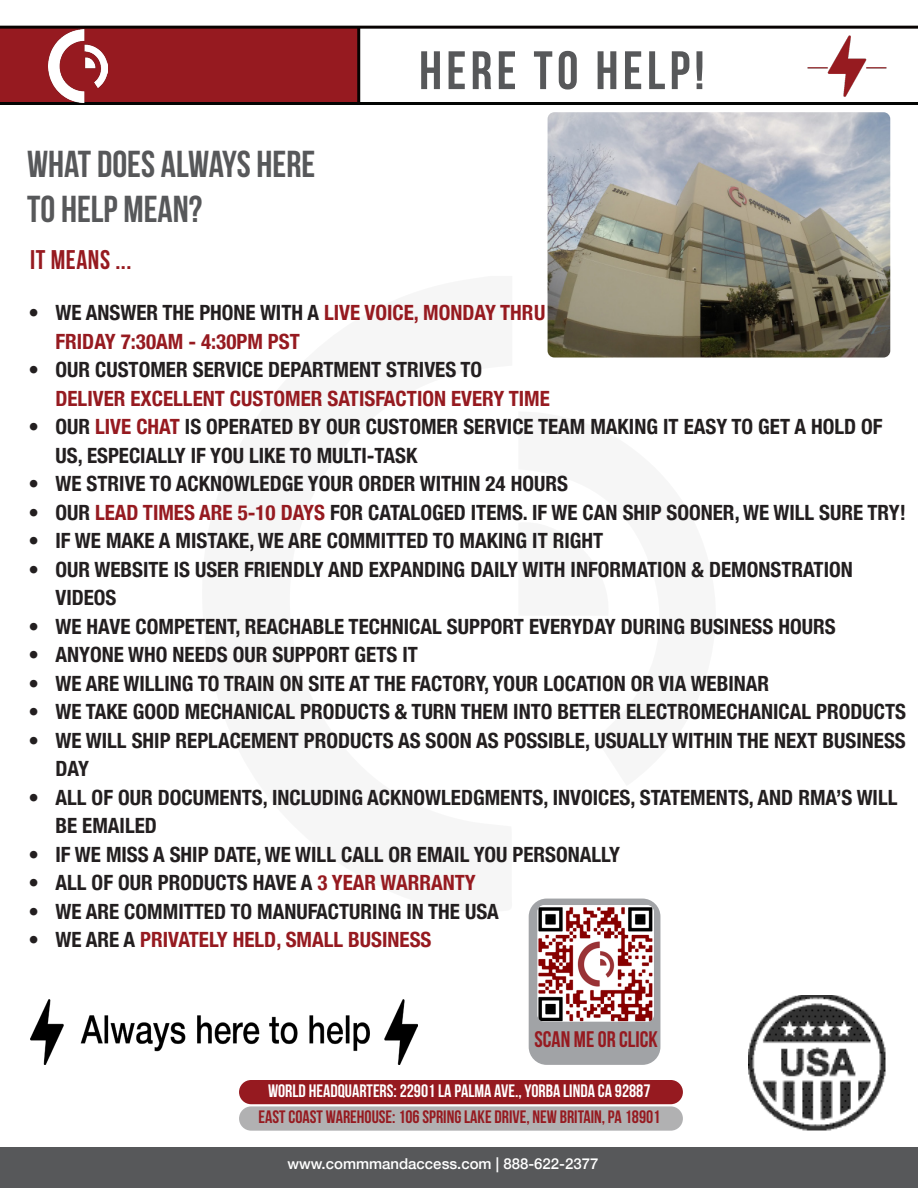
<style>
.page{position:relative;width:918px;height:1188px;background:#fff}
.page>*{position:absolute;margin:0;border:0;box-sizing:border-box;transform-origin:0 0}
.t1{font:700 54px "Bebas Neue";letter-spacing:.08em;color:#57585a}
.t2{font:700 37.5px/45px "Bebas Neue";color:#57585a}
.t3{font:700 27px "Bebas Neue";letter-spacing:.02em;color:#961a20}
.t4{font:700 22.5px "Bebas Neue";color:#961a20}
.t5{font:700 condensed 21px/28.5px "Helvetica Neue";color:#231f20}
.t6{font:700 condensed 21px/28.5px "Helvetica Neue";color:#961a20}
.t7{font:700 18px "Bebas Neue";color:#961a20}
.t8{font:700 18px "Bebas Neue";color:#fff}
.t9{font:500 15px "Helvetica Neue";color:#fff}
.s1{color:#231f20}
.s2{color:#961a20}
</style>
<div class="page">
<div style="left:0;top:29px;width:357px;height:73px;background:#961a20"></div>
<hr style="left:0;top:102px;width:918px;height:3px;background:#040503">
<hr style="left:0;top:26px;width:918px;height:3px;background:#080302">
<div style="left:0;top:1147px;width:918px;height:41px;background:#57585a"></div>
<img style="left:48px;top:30px;width:60px;height:72px">
<hr style="left:357px;top:28px;width:3px;height:76px;background:#080302">
<img style="left:548px;top:112px;width:342px;height:246px">
<div style="left:239px;top:1080px;width:444px;height:24px;background:#961a20;border-radius:12px"></div>
<div style="left:239px;top:1106px;width:444px;height:25px;background:#b1b1b2;border-radius:12px"></div>
<div style="left:529px;top:899px;width:131px;height:166px;background:#a1a3a6;border-radius:18px"></div>
<img style="left:537px;top:905px;width:117px;height:117px">
<img style="left:748px;top:995px;width:137px;height:136px">
<img style="left:805px;top:25px;width:85px;height:72px">
<img style="left:30px;top:1000px;width:387px;height:65px">
<p class="t2" style="left:27px;top:141px;width:290px">WHAT DOES ALWAYS HERE<br>TO HELP MEAN?</p>
<p class="t3" style="left:30px;top:245px;width:103px">IT MEANS ...</p>
<p class="t1" style="left:419px;top:41px;width:287px">HERE TO HELP!</p>
<p class="t6" style="left:56px;top:297px;width:491px;text-indent:-27px"><span class="s1">• WE ANSWER THE PHONE WITH A</span> LIVE VOICE, MONDAY THRU<br>FRIDAY 7:30AM - 4:30PM PST</p>
<p class="t6" style="left:56px;top:354px;width:496px;text-indent:-27px"><span class="s1">• OUR CUSTOMER SERVICE DEPARTMENT STRIVES TO<br></span>DELIVER EXCELLENT CUSTOMER SATISFACTION EVERY TIME</p>
<p class="t5" style="left:56px;top:411px;width:829px;text-indent:-27px">• OUR <span class="s2">LIVE CHAT</span> IS OPERATED BY OUR CUSTOMER SERVICE TEAM MAKING IT EASY TO GET A HOLD OF<br>US, ESPECIALLY IF YOU LIKE TO MULTI-TASK</p>
<p class="t5" style="left:28px;top:468px;width:541px">• WE STRIVE TO ACKNOWLEDGE YOUR ORDER WITHIN 24 HOURS</p>
<p class="t5" style="left:28px;top:497px;width:879px">• OUR <span class="s2">LEAD TIMES ARE 5-10 DAYS</span> FOR CATALOGED ITEMS. IF WE CAN SHIP SOONER, WE WILL SURE TRY!</p>
<p class="t5" style="left:28px;top:525px;width:576px">• IF WE MAKE A MISTAKE, WE ARE COMMITTED TO MAKING IT RIGHT</p>
<p class="t5" style="left:56px;top:554px;width:799px;text-indent:-27px">• OUR WEBSITE IS USER FRIENDLY AND EXPANDING DAILY WITH INFORMATION &amp; DEMONSTRATION<br>VIDEOS</p>
<p class="t5" style="left:28px;top:611px;width:809px">• WE HAVE COMPETENT, REACHABLE TECHNICAL SUPPORT EVERYDAY DURING BUSINESS HOURS</p>
<p class="t5" style="left:28px;top:639px;width:391px">• ANYONE WHO NEEDS OUR SUPPORT GETS IT</p>
<p class="t5" style="left:28px;top:668px;width:742px">• WE ARE WILLING TO TRAIN ON SITE AT THE FACTORY, YOUR LOCATION OR VIA WEBINAR</p>
<p class="t5" style="left:28px;top:696px;width:879px">• WE TAKE GOOD MECHANICAL PRODUCTS &amp; TURN THEM INTO BETTER ELECTROMECHANICAL PRODUCTS</p>
<p class="t5" style="left:56px;top:725px;width:852px;text-indent:-27px">• WE WILL SHIP REPLACEMENT PRODUCTS AS SOON AS POSSIBLE, USUALLY WITHIN THE NEXT BUSINESS<br>DAY</p>
<p class="t5" style="left:56px;top:782px;width:844px;text-indent:-27px">• ALL OF OUR DOCUMENTS, INCLUDING ACKNOWLEDGMENTS, INVOICES, STATEMENTS, AND RMA’S WILL<br>BE EMAILED</p>
<p class="t5" style="left:28px;top:839px;width:593px">• IF WE MISS A SHIP DATE, WE WILL CALL OR EMAIL YOU PERSONALLY</p>
<p class="t5" style="left:28px;top:867px;width:449px">• ALL OF OUR PRODUCTS HAVE A <span class="s2">3 YEAR WARRANTY</span></p>
<p class="t5" style="left:28px;top:896px;width:472px">• WE ARE COMMITTED TO MANUFACTURING IN THE USA</p>
<p class="t6" style="left:28px;top:924px;width:405px"><span class="s1">• WE ARE A</span> PRIVATELY HELD, SMALL BUSINESS</p>
<p class="t4" style="left:535px;top:1027px;width:125px">SCAN ME OR CLICK</p>
<p class="t8" style="left:268px;top:1081px;width:384px">WORLD HEADQUARTERS: 22901 LA PALMA AVE., YORBA LINDA CA 92887</p>
<p class="t7" style="left:259px;top:1107px;width:403px">EAST COAST WAREHOUSE: 106 SPRING LAKE DRIVE, NEW BRITAIN, PA 18901</p>
<p class="t9" style="left:287px;top:1151px;width:312px">www.commmandaccess.com | 888-622-2377</p>
</div>
